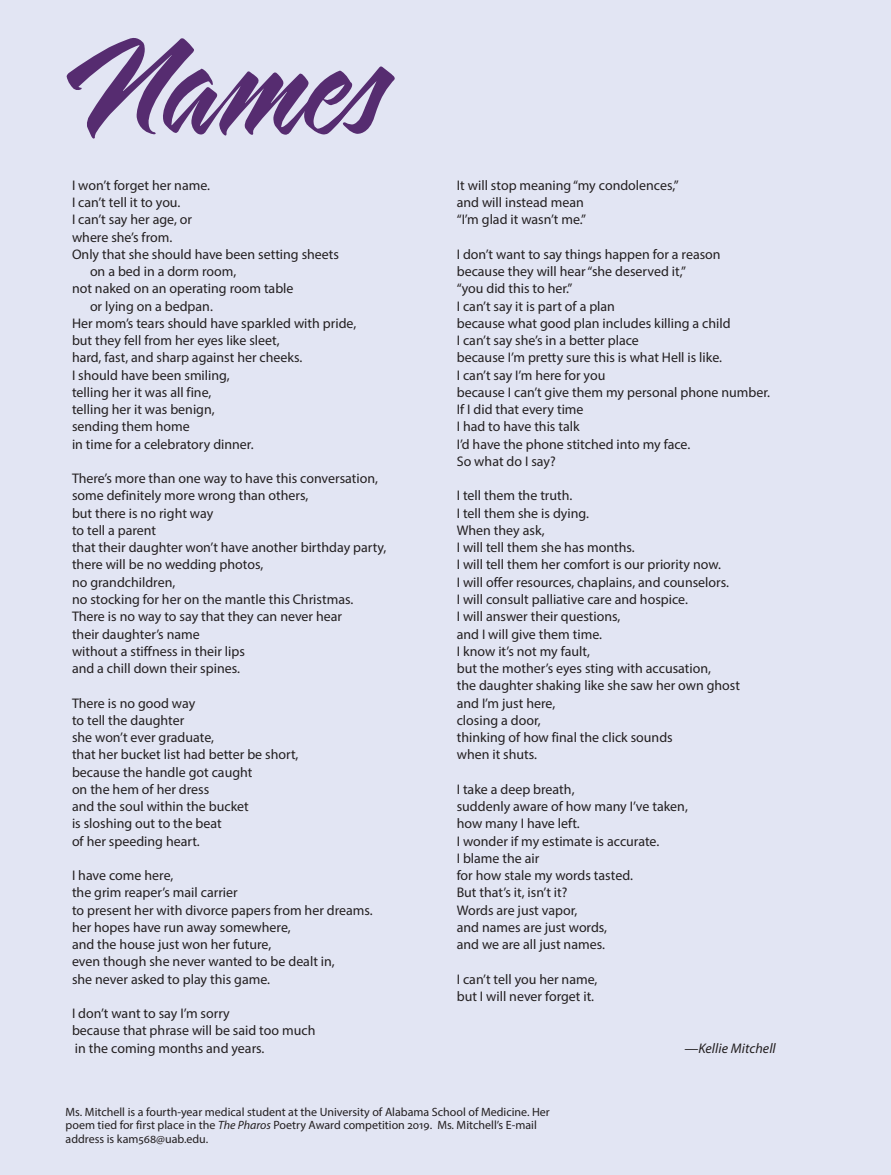
<style>
.page{position:relative;width:891px;height:1175px;background:#e2e5f3}
.page>*{position:absolute;margin:0;border:0;box-sizing:border-box;transform-origin:0 0}
.Poem-info{font:168px "Sarah Script";letter-spacing:-.015em;color:#562c70}
.t1{font:15px "Warnock Pro";color:#231f20}
.Poem-Left{font:13.95px/17.2px "Myriad Pro";color:#231f20}
.Poem_author{font:italic 13.95px "Myriad Pro";letter-spacing:.005em;color:#231f20}
.Poem-info-2{font:12px/13.5px "Myriad Pro";color:#231f20}
.s1{font-style:italic}
.s2{font-weight:700}
</style>
<div class="page">
<p class="Poem-info" style="left:69px;top:-6px;width:323px">Names</p>
<p class="Poem-Left" style="left:72px;top:176px;width:140px">I won’t forget her name.</p>
<p class="Poem-Left" style="left:72px;top:193px;width:110px">I can’t tell it to you.</p>
<p class="Poem-Left" style="left:72px;top:211px;width:122px">I can’t say her age, or</p>
<p class="Poem-Left" style="left:72px;top:228px;width:102px">where she’s from.</p>
<p class="Poem-Left" style="left:90px;top:245px;width:251px;text-indent:-18px">Only that she should have been setting sheets on a bed in a dorm room,</p>
<p class="Poem-Left" style="left:90px;top:280px;width:205px;text-indent:-18px">not naked on an operating room table or lying on a bedpan.</p>
<p class="Poem-Left" style="left:72px;top:314px;width:286px">Her mom’s tears should have sparkled with pride,</p>
<p class="Poem-Left" style="left:72px;top:331px;width:209px">but they fell from her eyes like sleet,</p>
<p class="Poem-Left" style="left:72px;top:349px;width:232px">hard, fast, and sharp against her cheeks.</p>
<p class="Poem-Left" style="left:72px;top:366px;width:159px">I should have been smiling,</p>
<p class="Poem-Left" style="left:72px;top:383px;width:141px">telling her it was all fine,</p>
<p class="Poem-Left" style="left:72px;top:400px;width:144px">telling her it was benign,</p>
<p class="Poem-Left" style="left:72px;top:418px;width:119px">sending them home</p>
<p class="Poem-Left" style="left:72px;top:435px;width:183px">in time for a celebratory dinner.</p>
<p class="Poem-Left" style="left:72px;top:469px;width:308px">There’s more than one way to have this conversation,</p>
<p class="Poem-Left" style="left:72px;top:487px;width:238px">some definitely more wrong than others,</p>
<p class="Poem-Left" style="left:72px;top:504px;width:143px">but there is no right way</p>
<p class="Poem-Left" style="left:72px;top:521px;width:86px">to tell a parent</p>
<p class="Poem-Left" style="left:72px;top:538px;width:316px">that their daughter won’t have another birthday party,</p>
<p class="Poem-Left" style="left:72px;top:556px;width:193px">there will be no wedding photos,</p>
<p class="Poem-Left" style="left:72px;top:573px;width:105px">no grandchildren,</p>
<p class="Poem-Left" style="left:72px;top:590px;width:283px">no stocking for her on the mantle this Christmas.</p>
<p class="Poem-Left" style="left:72px;top:607px;width:272px">There is no way to say that they can never hear</p>
<p class="Poem-Left" style="left:72px;top:625px;width:129px">their daughter’s name</p>
<p class="Poem-Left" style="left:72px;top:642px;width:174px">without a stiffness in their lips</p>
<p class="Poem-Left" style="left:72px;top:659px;width:170px">and a chill down their spines.</p>
<p class="Poem-Left" style="left:72px;top:694px;width:125px">There is no good way</p>
<p class="Poem-Left" style="left:72px;top:711px;width:114px">to tell the daughter</p>
<p class="Poem-Left" style="left:72px;top:728px;width:144px">she won’t ever graduate,</p>
<p class="Poem-Left" style="left:72px;top:745px;width:228px">that her bucket list had better be short,</p>
<p class="Poem-Left" style="left:72px;top:763px;width:182px">because the handle got caught</p>
<p class="Poem-Left" style="left:72px;top:780px;width:139px">on the hem of her dress</p>
<p class="Poem-Left" style="left:72px;top:797px;width:178px">and the soul within the bucket</p>
<p class="Poem-Left" style="left:72px;top:814px;width:151px">is sloshing out to the beat</p>
<p class="Poem-Left" style="left:72px;top:832px;width:129px">of her speeding heart.</p>
<p class="Poem-Left" style="left:72px;top:866px;width:103px">I have come here,</p>
<p class="Poem-Left" style="left:72px;top:883px;width:167px">the grim reaper’s mail carrier</p>
<p class="Poem-Left" style="left:72px;top:901px;width:302px">to present her with divorce papers from her dreams.</p>
<p class="Poem-Left" style="left:72px;top:918px;width:220px">her hopes have run away somewhere,</p>
<p class="Poem-Left" style="left:72px;top:935px;width:201px">and the house just won her future,</p>
<p class="Poem-Left" style="left:72px;top:952px;width:264px">even though she never wanted to be dealt in,</p>
<p class="Poem-Left" style="left:72px;top:970px;width:200px">she never asked to play this game.</p>
<p class="Poem-Left" style="left:72px;top:1004px;width:159px">I don’t want to say I’m sorry</p>
<p class="Poem-Left" style="left:72px;top:1021px;width:245px">because that phrase will be said too much</p>
<p class="Poem-Left" style="left:75px;top:1039px;width:191px">in the coming months and years.</p>
<p class="Poem-Left" style="left:457px;top:176px;width:224px">It will stop meaning “my condolences,”</p>
<p class="Poem-Left" style="left:457px;top:193px;width:129px">and will instead mean</p>
<p class="Poem-Left" style="left:457px;top:211px;width:131px">“I’m glad it wasn’t me.”</p>
<p class="Poem-Left" style="left:457px;top:245px;width:265px">I don’t want to say things happen for a reason</p>
<p class="Poem-Left" style="left:457px;top:262px;width:231px">because they will hear “she deserved it,”</p>
<p class="Poem-Left" style="left:457px;top:280px;width:117px">“you did this to her.”</p>
<p class="Poem-Left" style="left:457px;top:297px;width:160px">I can’t say it is part of a plan</p>
<p class="Poem-Left" style="left:457px;top:314px;width:275px">because what good plan includes killing a child</p>
<p class="Poem-Left" style="left:457px;top:331px;width:184px">I can’t say she’s in a better place</p>
<p class="Poem-Left" style="left:457px;top:349px;width:267px">because I’m pretty sure this is what Hell is like.</p>
<p class="Poem-Left" style="left:457px;top:366px;width:150px">I can’t say I’m here for you</p>
<p class="Poem-Left" style="left:457px;top:383px;width:315px">because I can’t give them my personal phone number.</p>
<p class="Poem-Left" style="left:457px;top:400px;width:128px">If I did that every time</p>
<p class="Poem-Left" style="left:457px;top:418px;width:124px">I had to have this talk</p>
<p class="Poem-Left" style="left:457px;top:435px;width:235px">I’d have the phone stitched into my face.</p>
<p class="Poem-Left" style="left:457px;top:452px;width:100px">So what do I say?</p>
<p class="Poem-Left" style="left:457px;top:487px;width:117px">I tell them the truth.</p>
<p class="Poem-Left" style="left:457px;top:504px;width:134px">I tell them she is dying.</p>
<p class="Poem-Left" style="left:457px;top:521px;width:89px">When they ask,</p>
<p class="Poem-Left" style="left:457px;top:538px;width:180px">I will tell them she has months.</p>
<p class="Poem-Left" style="left:457px;top:556px;width:266px">I will tell them her comfort is our priority now.</p>
<p class="Poem-Left" style="left:457px;top:573px;width:274px">I will offer resources, chaplains, and counselors.</p>
<p class="Poem-Left" style="left:457px;top:590px;width:233px">I will consult palliative care and hospice.</p>
<p class="Poem-Left" style="left:457px;top:607px;width:165px">I will answer their questions,</p>
<p class="Poem-Left" style="left:457px;top:625px;width:147px">and I will give them time.</p>
<p class="Poem-Left" style="left:457px;top:642px;width:135px">I know it’s not my fault,</p>
<p class="Poem-Left" style="left:457px;top:659px;width:256px">but the mother’s eyes sting with accusation,</p>
<p class="Poem-Left" style="left:457px;top:676px;width:285px">the daughter shaking like she saw her own ghost</p>
<p class="Poem-Left" style="left:457px;top:694px;width:100px">and I’m just here,</p>
<p class="Poem-Left" style="left:457px;top:711px;width:86px">closing a door,</p>
<p class="Poem-Left" style="left:457px;top:728px;width:218px">thinking of how final the click sounds</p>
<p class="Poem-Left" style="left:457px;top:745px;width:82px">when it shuts.</p>
<p class="Poem-Left" style="left:457px;top:780px;width:119px">I take a deep breath,</p>
<p class="Poem-Left" style="left:457px;top:797px;width:233px">suddenly aware of how many I’ve taken,</p>
<p class="Poem-Left" style="left:457px;top:814px;width:125px">how many I have left.</p>
<p class="Poem-Left" style="left:457px;top:832px;width:204px">I wonder if my estimate is accurate.</p>
<p class="Poem-Left" style="left:457px;top:849px;width:84px">I blame the air</p>
<p class="Poem-Left" style="left:457px;top:866px;width:178px">for how stale my words tasted.</p>
<p class="Poem-Left" style="left:457px;top:883px;width:112px">But that’s it, isn’t it?</p>
<p class="Poem-Left" style="left:457px;top:901px;width:122px">Words are just vapor,</p>
<p class="Poem-Left" style="left:457px;top:918px;width:152px">and names are just words,</p>
<p class="Poem-Left" style="left:457px;top:935px;width:150px">and we are all just names.</p>
<p class="Poem-Left" style="left:457px;top:970px;width:142px">I can’t tell you her name,</p>
<p class="Poem-Left" style="left:457px;top:987px;width:139px">but I will never forget it.</p>
<p class="Poem_author" style="left:684px;top:1039px;width:93px">—Kellie Mitchell</p>
<p class="Poem-info-2" style="left:66px;top:1104px;width:486px">Ms. Mitchell is a fourth-year medical student at the University of Alabama School of Medicine. Her poem tied for first place in the <span class="s1">The Pharos</span> Poetry Award competition 2019. Ms. Mitchell’s E-mail address is kam568@uab.edu.</p>
<p class="t1" style="left:72px;top:1103px;width:170px"><span class="s2">The Pharos</span>/Summer 2019</p>
</div>
